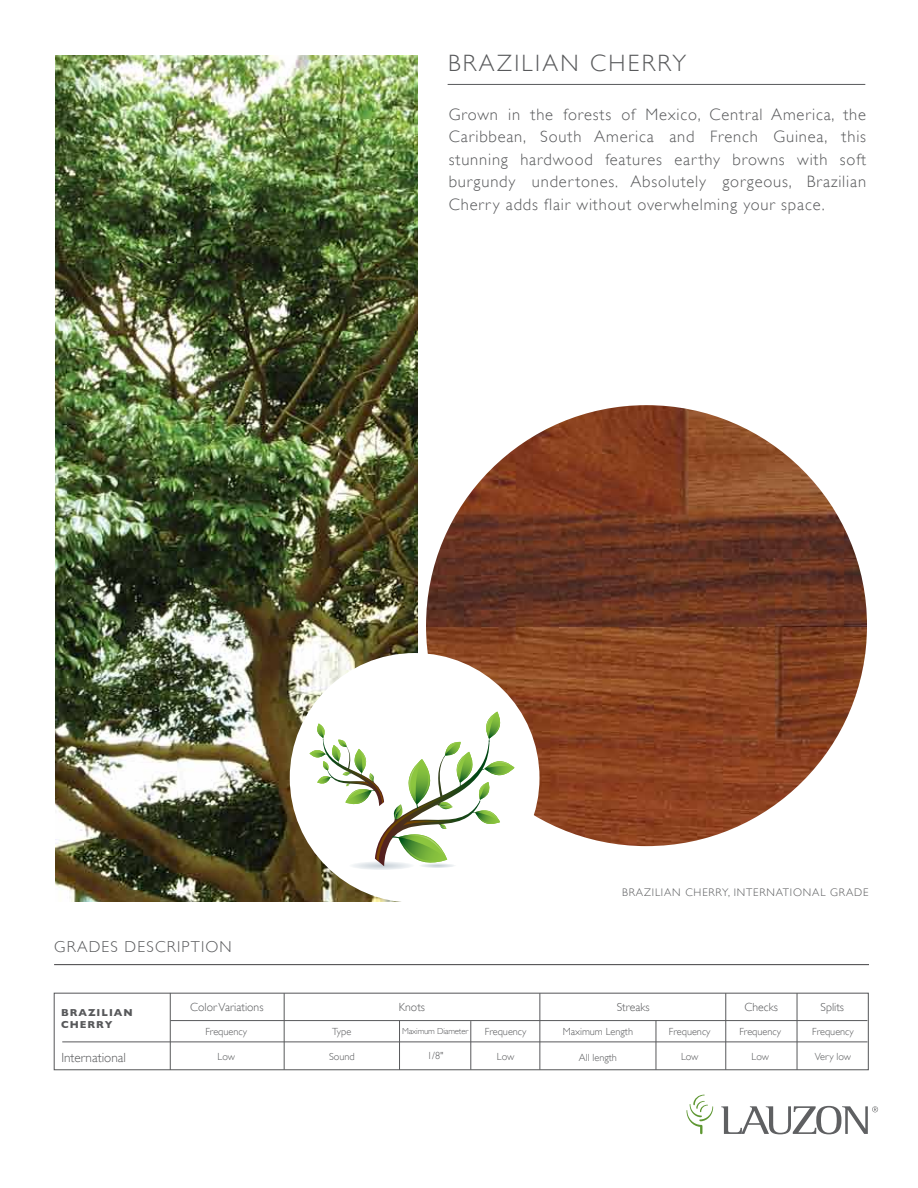
<style>
.page{position:relative;width:918px;height:1188px;background:#fff}
.page>*{position:absolute;margin:0;border:0;box-sizing:border-box;transform-origin:0 0}
.t1{font:300 23.7px "Gill Sans";letter-spacing:.1em;color:#58595b}
.t2{font:300 16.5px/22.5px "Gill Sans";letter-spacing:.05em;color:#58595b;text-align:justify}
.t3{font:300 15.75px "Gill Sans";letter-spacing:.075em;color:#58595b}
.t4{font:300 13.2px "Gill Sans";color:#58595b}
.t5{font:300 11.7px "Gill Sans";color:#58595b}
.t6{font:300 10.95px "Gill Sans";letter-spacing:.075em;color:#58595b}
.t7{font:300 10.35px "Gill Sans";color:#58595b}
.t8{font:700 10.35px/12.3px "Gill Sans";letter-spacing:.1em;color:#58595b}
.t9{font:300 8.7px "Gill Sans";letter-spacing:-.02em;color:#58595b}
</style>
<div class="page">
<img style="left:426px;top:405px;width:441px;height:441px;border-radius:220px">
<img style="left:55px;top:55px;width:362px;height:846px">
<hr style="left:54px;top:964px;width:815px;height:1px;background:#414042">
<hr style="left:448px;top:84px;width:417px;height:1px;background:#58595b">
<div style="left:290px;top:653px;width:250px;height:250px;background:#fff;border-radius:50%"></div>
<hr style="left:284px;top:993px;width:1px;height:77px;background:#58595b">
<hr style="left:539px;top:993px;width:1px;height:77px;background:#58595b">
<hr style="left:62px;top:1042px;width:806px;height:1px;background:#58595b">
<hr style="left:399px;top:1020px;width:1px;height:50px;background:#58595b">
<hr style="left:471px;top:1021px;width:1px;height:49px;background:#58595b">
<hr style="left:656px;top:1020px;width:1px;height:50px;background:#58595b">
<hr style="left:725px;top:993px;width:1px;height:77px;background:#58595b">
<hr style="left:797px;top:993px;width:1px;height:77px;background:#58595b">
<div style="left:54px;top:993px;width:815px;height:77px;border:1px solid #58595b"></div>
<hr style="left:170px;top:993px;width:1px;height:77px;background:#58595b">
<hr style="left:170px;top:1020px;width:697px;height:1px;background:#58595b">
<svg style="left:721px;top:1106px;width:157px;height:28px"></svg>
<svg style="left:686px;top:1095px;width:27px;height:39px"></svg>
<svg style="left:310px;top:712px;width:205px;height:158px"></svg>
<h1 class="t1" style="left:448px;top:50px;width:240px">BRAZILIAN CHERRY</h1>
<p class="t2" style="left:449px;top:103px;width:419px">Grown in the forests of Mexico, Central America, the Caribbean, South America and French Guinea, this stunning hardwood features earthy browns with soft burgundy undertones. Absolutely gorgeous, Brazilian Cherry adds flair without overwhelming your space.</p>
<p class="t3" style="left:54px;top:938px;width:179px">GRADES DESCRIPTION</p>
<p class="t8" style="left:61px;top:1006px;width:73px">BRAZILIAN<br>CHERRY</p>
<p class="t4" style="left:61px;top:1050px;width:66px">International</p>
<p class="t5" style="left:190px;top:1000px;width:75px">Color Variations</p>
<p class="t7" style="left:205px;top:1026px;width:43px">Frequency</p>
<p class="t7" style="left:218px;top:1051px;width:19px">Low</p>
<p class="t7" style="left:332px;top:1026px;width:21px">Type</p>
<p class="t7" style="left:329px;top:1051px;width:27px">Sound</p>
<p class="t6" style="left:622px;top:887px;width:248px">BRAZILIAN CHERRY, INTERNATIONAL GRADE</p>
<p class="t5" style="left:399px;top:1000px;width:28px">Knots</p>
<p class="t9" style="left:402px;top:1026px;width:68px">Maximum Diameter</p>
<p class="t7" style="left:427px;top:1050px;width:18px">1/8"</p>
<p class="t7" style="left:485px;top:1026px;width:43px">Frequency</p>
<p class="t7" style="left:497px;top:1051px;width:19px">Low</p>
<p class="t5" style="left:617px;top:1000px;width:34px">Streaks</p>
<p class="t5" style="left:744px;top:1000px;width:35px">Checks</p>
<p class="t7" style="left:739px;top:1026px;width:43px">Frequency</p>
<p class="t7" style="left:752px;top:1051px;width:19px">Low</p>
<p class="t7" style="left:563px;top:1026px;width:72px">Maximum Length</p>
<p class="t7" style="left:579px;top:1051px;width:40px">All length</p>
<p class="t7" style="left:669px;top:1026px;width:43px">Frequency</p>
<p class="t7" style="left:681px;top:1051px;width:19px">Low</p>
<p class="t5" style="left:821px;top:1000px;width:25px">Splits</p>
<p class="t7" style="left:812px;top:1026px;width:43px">Frequency</p>
<p class="t7" style="left:815px;top:1051px;width:38px">Very low</p>
</div>
